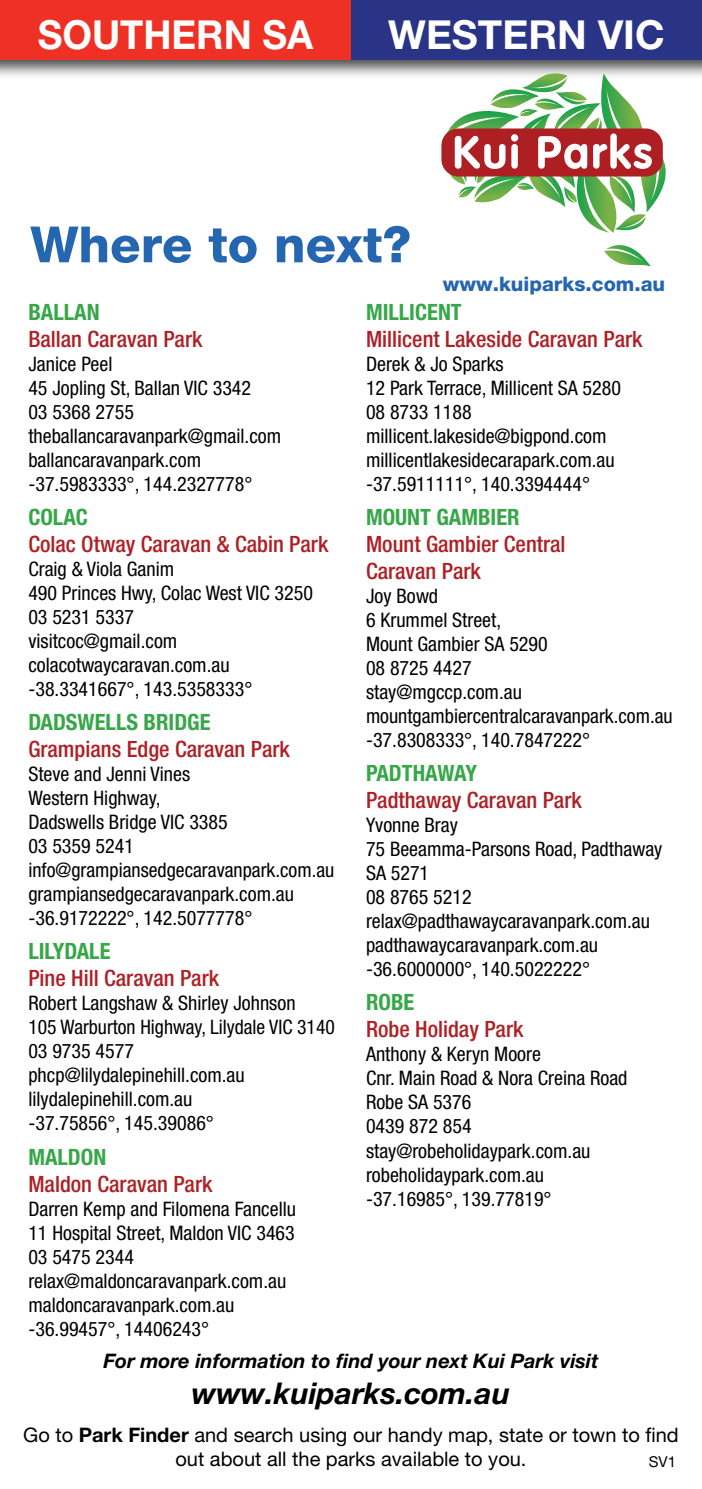
<style>
.page{position:relative;width:702px;height:1489px;background:#fff}
.page>*{position:absolute;margin:0;border:0;box-sizing:border-box;transform-origin:0 0}
.t1{font:800 50px "Helvetica Neue";color:#2566b1}
.t2{font:700 40px "Helvetica Neue";color:#fff;scale:.95 1}
.t3{font:700 40px "Helvetica Neue";color:#fff}
.t4{font:italic 700 30px "Helvetica Neue";color:#000}
.t5{font:500 condensed 22.5px/27px "Helvetica Neue";color:#ae2025}
.t6{font:700 condensed 22.5px "Helvetica Neue";color:#37a749}
.t7{font:condensed 20px/24px "Helvetica Neue";color:#000}
.t8{font:20px/24px "Helvetica Neue";color:#000;text-align:center}
.t9{font:italic 700 20px "Helvetica Neue";color:#000}
.t10{font:800 20px "Helvetica Neue";color:#2566b1}
.t11{font:15px "Helvetica Neue";color:#000}
.s1{font-weight:700}
</style>
<div class="page">
<div style="left:0;top:0;width:702px;height:80px;background:#000;opacity:.75"></div>
<svg style="left:604px;top:245px;width:46px;height:21px"></svg>
<svg style="left:442px;top:73px;width:224px;height:160px"></svg>
<div style="left:0;top:0;width:351px;height:60px;background:#ee3124"></div>
<div style="left:351px;top:0;width:351px;height:60px;background:#2a3486"></div>
<h2 class="t2" style="left:38px;top:10px;width:291px">SOUTHERN SA</h2>
<h2 class="t3" style="left:388px;top:10px;width:278px">WESTERN VIC</h2>
<h1 class="t1" style="left:30px;top:215px;width:382px">Where to next?</h1>
<p class="t10" style="left:442px;top:272px;width:224px">www.kuiparks.com.au</p>
<p class="t6" style="left:28px;top:298px;width:73px">BALLAN</p>
<p class="t5" style="left:28px;top:325px;width:176px">Ballan Caravan Park</p>
<p class="t7" style="left:28px;top:351px;width:254px">Janice Peel<br>45 Jopling St, Ballan VIC 3342<br>03 5368 2755 theballancaravanpark@gmail.com ballancaravanpark.com -37.5983333°, 144.2327778°</p>
<p class="t6" style="left:28px;top:503px;width:61px">COLAC</p>
<p class="t5" style="left:28px;top:530px;width:301px">Colac Otway Caravan &amp; Cabin Park</p>
<p class="t7" style="left:28px;top:556px;width:286px">Craig &amp; Viola Ganim<br>490 Princes Hwy, Colac West VIC 3250<br>03 5231 5337<br>visitcoc@gmail.com colacotwaycaravan.com.au -38.3341667°, 143.5358333°</p>
<p class="t6" style="left:28px;top:708px;width:184px">DADSWELLS BRIDGE</p>
<p class="t5" style="left:28px;top:735px;width:263px">Grampians Edge Caravan Park</p>
<p class="t7" style="left:28px;top:762px;width:307px">Steve and Jenni Vines<br>Western Highway,<br>Dadswells Bridge VIC 3385<br>03 5359 5241 info@grampiansedgecaravanpark.com.au grampiansedgecaravanpark.com.au -36.9172222°, 142.5077778°</p>
<p class="t6" style="left:28px;top:937px;width:49px">Lilydale</p>
<p class="t5" style="left:28px;top:964px;width:192px">Pine Hill Caravan Park</p>
<p class="t7" style="left:28px;top:991px;width:308px">Robert Langshaw &amp; Shirley Johnson<br>105 Warburton Highway, Lilydale VIC 3140<br>03 9735 4577 phcp@lilydalepinehill.com.au lilydalepinehill.com.au<br>-37.75856°, 145.39086°</p>
<p class="t6" style="left:28px;top:1142px;width:79px">MALDON</p>
<p class="t5" style="left:28px;top:1169px;width:186px">Maldon Caravan Park</p>
<p class="t7" style="left:28px;top:1196px;width:269px">Darren Kemp and Filomena Fancellu<br>11 Hospital Street, Maldon VIC 3463<br>03 5475 2344 relax@maldoncaravanpark.com.au maldoncaravanpark.com.au -36.99457°, 14406243°</p>
<p class="t6" style="left:366px;top:298px;width:97px">MILLICENT</p>
<p class="t5" style="left:366px;top:325px;width:278px">Millicent Lakeside Caravan Park</p>
<p class="t7" style="left:366px;top:351px;width:256px">Derek &amp; Jo Sparks<br>12 Park Terrace, Millicent SA 5280<br>08 8733 1188 millicent.lakeside@bigpond.com millicentlakesidecarapark.com.au -37.5911111°, 140.3394444°</p>
<p class="t6" style="left:366px;top:503px;width:155px">MOUNT GAMBIER</p>
<p class="t5" style="left:366px;top:530px;width:201px">Mount Gambier Central<br>Caravan Park</p>
<p class="t7" style="left:366px;top:583px;width:308px">Joy Bowd<br>6 Krummel Street,<br>Mount Gambier SA 5290<br>08 8725 4427<br>stay@mgccp.com.au mountgambiercentralcaravanpark.com.au -37.8308333°, 140.7847222°</p>
<p class="t6" style="left:366px;top:759px;width:113px">PADTHAWAY</p>
<p class="t5" style="left:366px;top:786px;width:217px">Padthaway Caravan Park</p>
<p class="t7" style="left:366px;top:813px;width:298px">Yvonne Bray<br>75 Beeamma-Parsons Road, Padthaway<br>SA 5271<br>08 8765 5212 relax@padthawaycaravanpark.com.au padthawaycaravanpark.com.au -36.6000000°, 140.5022222°</p>
<p class="t6" style="left:366px;top:988px;width:50px">ROBE</p>
<p class="t5" style="left:366px;top:1015px;width:159px">Robe Holiday Park</p>
<p class="t7" style="left:366px;top:1042px;width:263px">Anthony &amp; Keryn Moore<br>Cnr. Main Road &amp; Nora Creina Road<br>Robe SA 5376<br>0439 872 854 stay@robeholidaypark.com.au robeholidaypark.com.au -37.16985°, 139.77819°</p>
<p class="t9" style="left:103px;top:1348px;width:496px">For more information to find your next Kui Park visit</p>
<h3 class="t4" style="left:192px;top:1374px;width:319px">www.kuiparks.com.au</h3>
<p class="t8" style="left:23px;top:1422px;width:657px">Go to <span class="s1">Park Finder</span> and search using our handy map, state or town to find out about all the parks available to you.</p>
<p class="t11" style="left:648px;top:1452px;width:29px">SV1</p>
</div>
